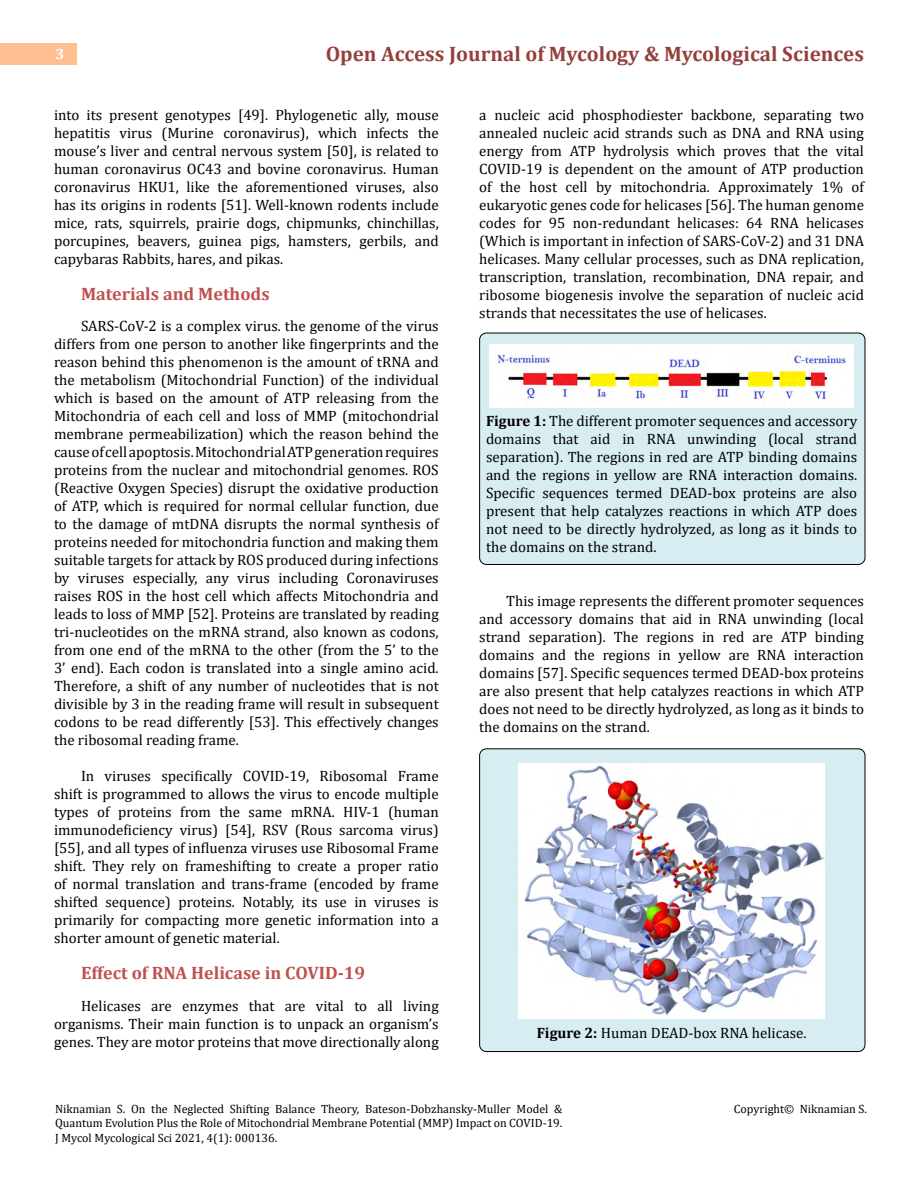
<style>
.page{position:relative;width:918px;height:1188px;background:#fff}
.page>*{position:absolute;margin:0;border:0;box-sizing:border-box;transform-origin:0 0}
.t1{font:700 21px "Cambria";color:#953f3c}
.t2{font:700 18px "Cambria";color:#c0504d}
.t3{font:15px/18px "Cambria";color:#000;text-align:justify}
.t4{font:700 15px "Cambria";color:#fff}
.t5{font:12px/14.4px "Cambria";color:#000;text-align:justify}
.s1{font-weight:700}
</style>
<div class="page">
<div style="left:0;top:43px;width:76px;height:21px;background:#ffbf91"></div>
<div style="left:480px;top:749px;width:385px;height:303px;background:#d8edf2;border-radius:7px"></div>
<div style="left:479px;top:748px;width:386px;height:304px;border:1px solid #000;border-radius:7px"></div>
<div style="left:480px;top:333px;width:385px;height:231px;background:#d8edf2;border-radius:7px"></div>
<div style="left:479px;top:333px;width:386px;height:232px;border:1px solid #000;border-radius:7px"></div>
<img style="left:490px;top:345px;width:363px;height:62px">
<img style="left:519px;top:763px;width:306px;height:256px">
<p class="t4" style="left:56px;top:44px;width:10px">3</p>
<h1 class="t1" style="left:326px;top:39px;width:540px">Open Access Journal of Mycology &amp; Mycological Sciences</h1>
<p class="t3" style="left:54px;top:105px;width:386px">into its present genotypes [49]. Phylogenetic ally, mouse hepatitis virus (Murine coronavirus), which infects the mouse’s liver and central nervous system [50], is related to human coronavirus OC43 and bovine coronavirus. Human coronavirus HKU1, like the aforementioned viruses, also has its origins in rodents [51]. Well-known rodents include mice, rats, squirrels, prairie dogs, chipmunks, chinchillas, porcupines, beavers, guinea pigs, hamsters, gerbils, and capybaras Rabbits, hares, and pikas.</p>
<p class="t2" style="left:81px;top:281px;width:190px">Materials and Methods</p>
<p class="t3" style="left:54px;top:317px;width:386px;text-indent:27px">SARS-CoV-2 is a complex virus. the genome of the virus differs from one person to another like fingerprints and the reason behind this phenomenon is the amount of tRNA and the metabolism (Mitochondrial Function) of the individual which is based on the amount of ATP releasing from the Mitochondria of each cell and loss of MMP (mitochondrial membrane permeabilization) which the reason behind the cause of cell apoptosis. Mitochondrial ATP generation requires proteins from the nuclear and mitochondrial genomes. ROS (Reactive Oxygen Species) disrupt the oxidative production of ATP, which is required for normal cellular function, due to the damage of mtDNA disrupts the normal synthesis of proteins needed for mitochondria function and making them suitable targets for attack by ROS produced during infections by viruses especially, any virus including Coronaviruses raises ROS in the host cell which affects Mitochondria and leads to loss of MMP [52]. Proteins are translated by reading tri-nucleotides on the mRNA strand, also known as codons, from one end of the mRNA to the other (from the 5’ to the 3’ end). Each codon is translated into a single amino acid.<br>Therefore, a shift of any number of nucleotides that is not divisible by 3 in the reading frame will result in subsequent codons to be read differently [53]. This effectively changes the ribosomal reading frame.</p>
<p class="t3" style="left:54px;top:767px;width:386px;text-indent:27px">In viruses specifically COVID-19, Ribosomal Frame shift is programmed to allows the virus to encode multiple types of proteins from the same mRNA. HIV-1 (human immunodeficiency virus) [54], RSV (Rous sarcoma virus) [55], and all types of influenza viruses use Ribosomal Frame shift. They rely on frameshifting to create a proper ratio of normal translation and trans-frame (encoded by frame shifted sequence) proteins. Notably, its use in viruses is primarily for compacting more genetic information into a shorter amount of genetic material.</p>
<p class="t2" style="left:81px;top:960px;width:286px">Effect of RNA Helicase in COVID-19</p>
<p class="t3" style="left:54px;top:996px;width:386px;text-indent:27px">Helicases are enzymes that are vital to all living organisms. Their main function is to unpack an organism’s genes. They are motor proteins that move directionally along</p>
<p class="t3" style="left:479px;top:105px;width:386px">a nucleic acid phosphodiester backbone, separating two annealed nucleic acid strands such as DNA and RNA using energy from ATP hydrolysis which proves that the vital COVID-19 is dependent on the amount of ATP production of the host cell by mitochondria. Approximately 1% of eukaryotic genes code for helicases [56]. The human genome codes for 95 non-redundant helicases: 64 RNA helicases (Which is important in infection of SARS-CoV-2) and 31 DNA helicases. Many cellular processes, such as DNA replication, transcription, translation, recombination, DNA repair, and ribosome biogenesis involve the separation of nucleic acid strands that necessitates the use of helicases.</p>
<p class="t3" style="left:486px;top:411px;width:373px"><span class="s1">Figure 1:</span> The different promoter sequences and accessory domains that aid in RNA unwinding (local strand separation). The regions in red are ATP binding domains and the regions in yellow are RNA interaction domains.<br>Specific sequences termed DEAD-box proteins are also present that help catalyzes reactions in which ATP does not need to be directly hydrolyzed, as long as it binds to the domains on the strand.</p>
<p class="t3" style="left:479px;top:591px;width:386px;text-indent:27px">This image represents the different promoter sequences and accessory domains that aid in RNA unwinding (local strand separation). The regions in red are ATP binding domains and the regions in yellow are RNA interaction domains [57]. Specific sequences termed DEAD-box proteins are also present that help catalyzes reactions in which ATP does not need to be directly hydrolyzed, as long as it binds to the domains on the strand.</p>
<p class="t3" style="left:537px;top:1023px;width:271px"><span class="s1">Figure 2:</span> Human DEAD-box RNA helicase.</p>
<p class="t5" style="left:55px;top:1102px;width:509px">Niknamian S. On the Neglected Shifting Balance Theory, Bateson-Dobzhansky-Muller Model &amp; Quantum Evolution Plus the Role of Mitochondrial Membrane Potential (MMP) Impact on COVID-19.<br>J Mycol Mycological Sci 2021, 4(1): 000136.</p>
<p class="t5" style="left:734px;top:1102px;width:135px">Copyright© Niknamian S.</p>
</div>
